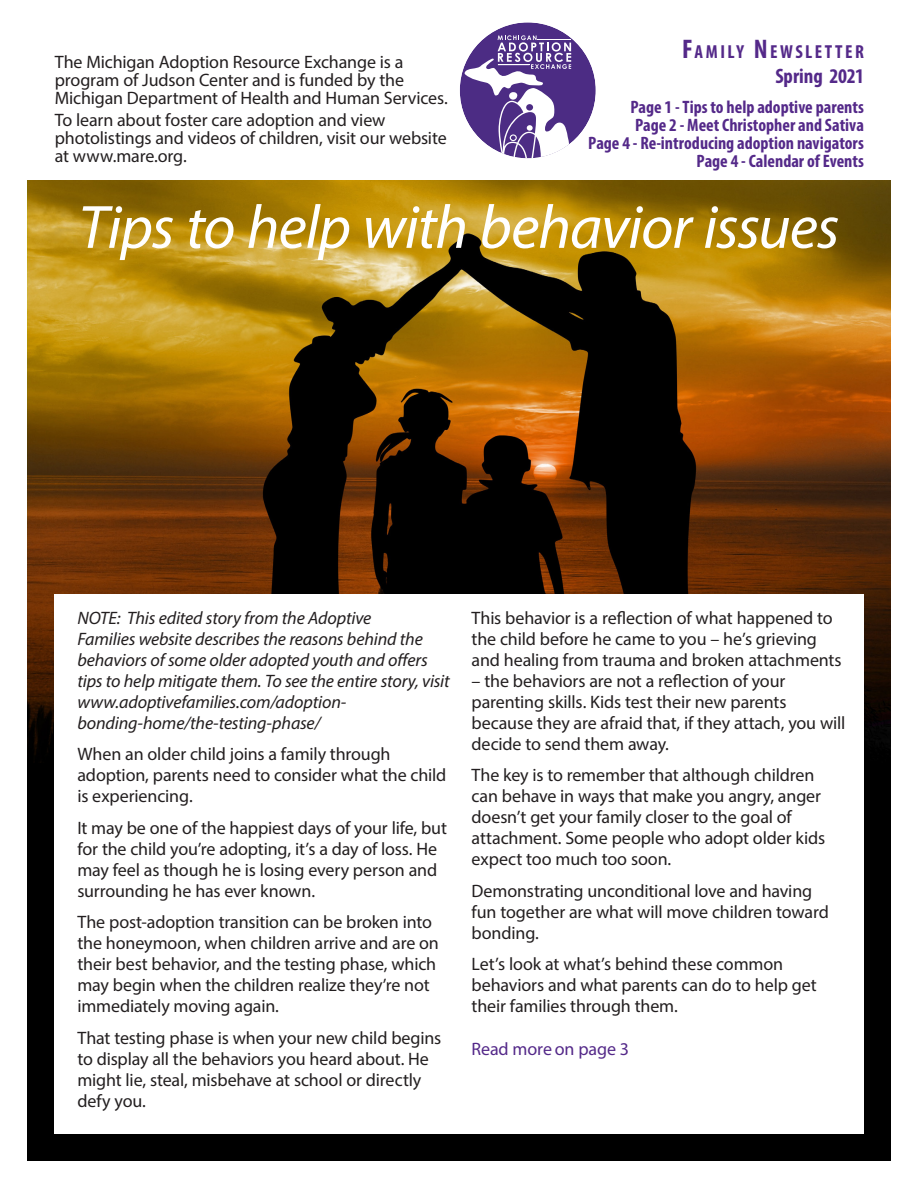
<style>
.page{position:relative;width:918px;height:1188px;background:#fff}
.page>*{position:absolute;margin:0;border:0;box-sizing:border-box;transform-origin:0 0}
.t1{font:italic 61.65px "Myriad Pro";letter-spacing:-.02em;color:#fff}
.Table_of_Contents{font:700 condensed 21px "Myriad Pro";color:#542989}
.t2{font:700 condensed 18.9px "Myriad Pro";letter-spacing:.13em;color:#542989}
.t3{font:18px/21px "Myriad Pro";letter-spacing:-.01em;color:#231f20}
.t4{font:italic 18px/21px "Myriad Pro";letter-spacing:-.01em;color:#231f20}
.Table_of_Contents-2{font:700 condensed 18px "Myriad Pro";color:#542989}
.t5{font:18px "Myriad Pro";letter-spacing:-.005em;color:#542989}
.s1{font-size:27px}
</style>
<div class="page">
<div style="left:460px;top:22px;width:136px;height:136px;background:#4c2c84;border-radius:50%"></div>
<svg style="left:464px;top:30px;width:114px;height:128px"></svg>
<img style="left:27px;top:180px;width:864px;height:583px">
<div style="left:27px;top:763px;width:864px;height:398px;background:#000"></div>
<div style="left:54px;top:594px;width:810px;height:540px;background:#fff"></div>
<p class="t2" style="left:682px;top:40px;width:183px"><span class="s1">F</span>AMILY <span class="s1">N</span>EWSLETTER</p>
<p class="Table_of_Contents" style="left:775px;top:63px;width:90px">Spring 2021</p>
<p class="Table_of_Contents-2" style="left:631px;top:96px;width:235px">Page 1 - Tips to help adoptive parents</p>
<p class="Table_of_Contents-2" style="left:635px;top:114px;width:230px">Page 2 - Meet Christopher and Sativa</p>
<p class="Table_of_Contents-2" style="left:588px;top:132px;width:277px">Page 4 - Re-introducing adoption navigators</p>
<p class="Table_of_Contents-2" style="left:697px;top:150px;width:169px">Page 4 - Calendar of Events</p>
<p class="t3" style="left:55px;top:52px;width:395px;line-height:18px">The Michigan Adoption Resource Exchange is a program of Judson Center and is funded by the<br>Michigan Department of Health and Human Services.</p>
<p class="t3" style="left:55px;top:111px;width:393px;line-height:18px">To learn about foster care adoption and view photolistings and videos of children, visit our website at www.mare.org.</p>
<p class="t1" style="left:79px;top:189px;width:763px">Tips to help with behavior issues</p>
<p class="t4" style="left:77px;top:607px;width:374px">NOTE: This edited story from the Adoptive<br>Families website describes the reasons behind the behaviors of some older adopted youth and offers tips to help mitigate them. To see the entire story, visit www.adoptivefamilies.com/adoption&shy;bonding-home/the-testing-phase/</p>
<p class="t3" style="left:77px;top:743px;width:371px">When an older child joins a family through adoption, parents need to consider what the child is experiencing.</p>
<p class="t3" style="left:77px;top:817px;width:371px">It may be one of the happiest days of your life, but for the child you’re adopting, it’s a day of loss. He may feel as though he is losing every person and surrounding he has ever known.</p>
<p class="t3" style="left:77px;top:911px;width:363px">The post-adoption transition can be broken into the honeymoon, when children arrive and are on their best behavior, and the testing phase, which may begin when the children realize they’re not immediately moving again.</p>
<p class="t3" style="left:77px;top:1027px;width:365px">That testing phase is when your new child begins to display all the behaviors you heard about. He might lie, steal, misbehave at school or directly defy you.</p>
<p class="t3" style="left:472px;top:607px;width:372px">This behavior is a reflection of what happened to the child before he came to you – he’s grieving and healing from trauma and broken attachments</p>
<p class="t3" style="left:472px;top:670px;width:375px">– the behaviors are not a reflection of your parenting skills. Kids test their new parents because they are afraid that, if they attach, you will decide to send them away.</p>
<p class="t3" style="left:472px;top:764px;width:355px">The key is to remember that although children can behave in ways that make you angry, anger doesn’t get your family closer to the goal of attachment. Some people who adopt older kids expect too much too soon.</p>
<p class="t3" style="left:472px;top:880px;width:359px">Demonstrating unconditional love and having fun together are what will move children toward bonding.</p>
<p class="t3" style="left:472px;top:953px;width:347px">Let’s look at what’s behind these common behaviors and what parents can do to help get their families through them.</p>
<p class="t5" style="left:472px;top:1038px;width:159px">Read more on page 3</p>
</div>
